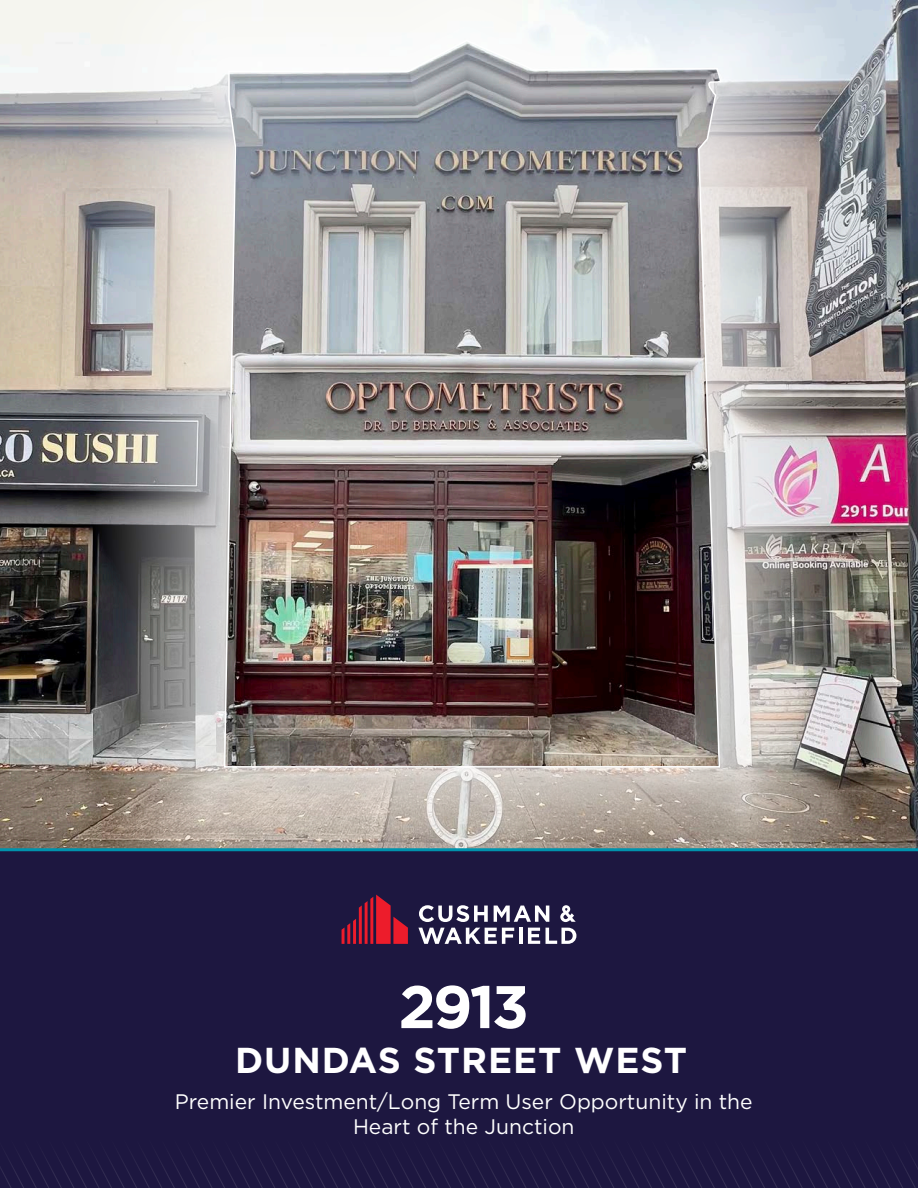
<style>
.page{position:relative;width:918px;height:1188px;background:#fff}
.page>*{position:absolute;margin:0;border:0;box-sizing:border-box;transform-origin:0 0}
.t1{font:700 60px "Gotham";color:#fff}
.t2{font:700 36px "Gotham";letter-spacing:.025em;color:#fff}
.t3{font:21px/25.5px "Gotham";color:#fff;text-align:center}
</style>
<div class="page">
<img style="left:0;top:0;width:918px;height:848px">
<div style="left:89px;top:0;width:768px;height:903px;background:#fff;opacity:.75"></div>
<img style="left:223px;top:39px;width:499px;height:729px">
<div style="left:0;top:848px;width:918px;height:287px;background:#1d1740"></div>
<svg style="left:342px;top:895px;width:66px;height:49px;background:#7c1936"></svg>
<hr style="left:519px;top:928px;width:4px;height:16px;background:#fff">
<svg style="left:528px;top:928px;width:12px;height:16px"></svg>
<svg style="left:546px;top:928px;width:30px;height:16px"></svg>
<svg style="left:419px;top:905px;width:69px;height:17px"></svg>
<svg style="left:494px;top:906px;width:55px;height:16px"></svg>
<svg style="left:418px;top:928px;width:96px;height:16px"></svg>
<svg style="left:560px;top:905px;width:16px;height:17px"></svg>
<div style="left:0;top:1135px;width:918px;height:53px;background:#1d1740"></div>
<p class="t1" style="left:398px;top:967px;width:132px">2913</p>
<p class="t2" style="left:235px;top:1036px;width:453px">DUNDAS STREET WEST</p>
<p class="t3" style="left:175px;top:1088px;width:579px">Premier Investment/Long Term User Opportunity in the<br>Heart of the Junction</p>
</div>
